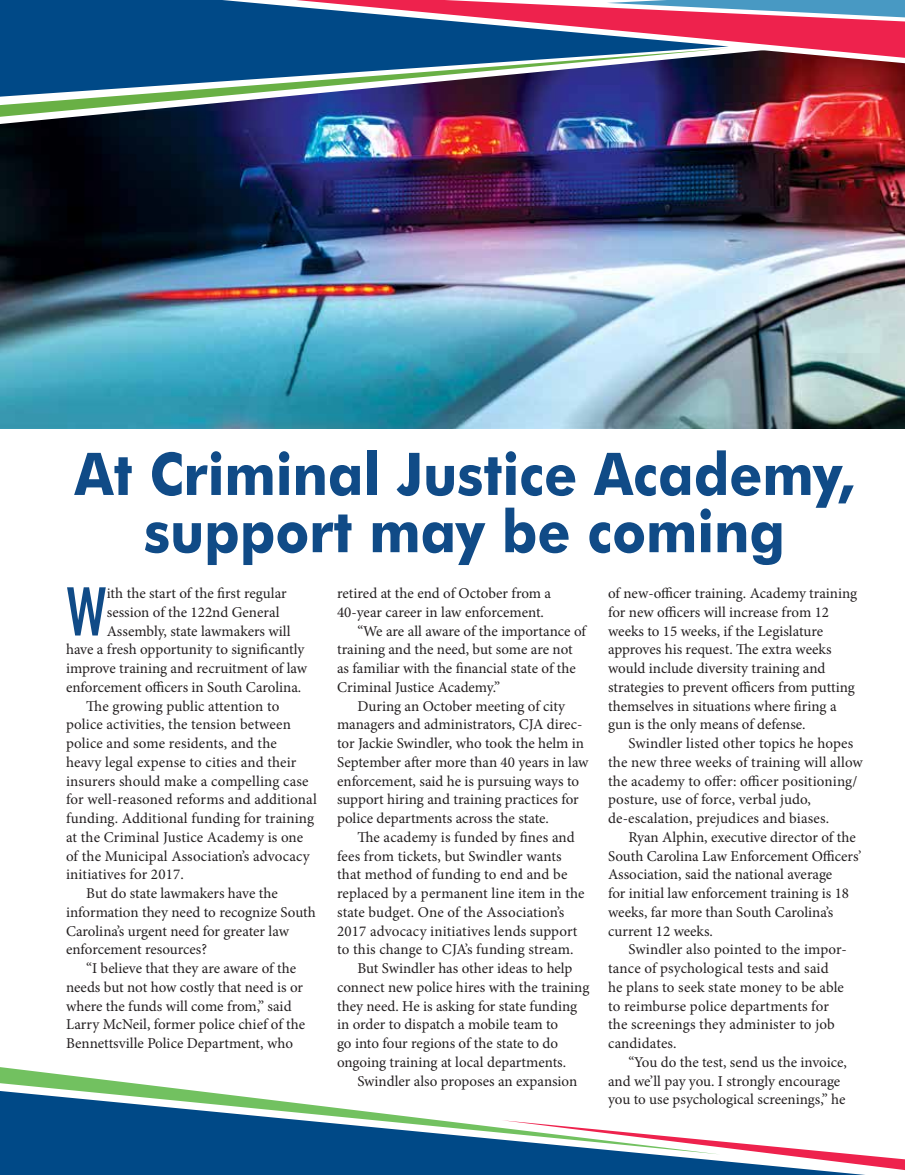
<style>
.page{position:relative;width:905px;height:1175px;background:#fff}
.page>*{position:absolute;margin:0;border:0;box-sizing:border-box;transform-origin:0 0}
.t1{font:500 condensed 67.65px "Futura BT";color:#104b87}
.t2{font:700 58.8px/57.2px "Futura BT";color:#104b87;text-align:center;scale:.92 1}
.t3{font:15px/18.8px "Minion Pro";color:#231f20}
</style>
<div class="page">
<img style="left:0;top:124px;width:904px;height:304px">
<img style="left:0;top:87px;width:904px;height:37px">
<div style="left:0;top:0;width:152px;height:48px;background:#004987"></div>
<svg style="left:0;top:48px;width:728px;height:72px;background:#41557e"></svg>
<svg style="left:152px;top:0;width:752px;height:87px;background:#415476"></svg>
<svg style="left:248px;top:0;width:656px;height:63px;background:#7d6089"></svg>
<div style="left:0;top:1154px;width:501px;height:20px;background:#004987"></div>
<svg style="left:0;top:1067px;width:501px;height:87px"></svg>
<svg style="left:501px;top:1120px;width:403px;height:54px"></svg>
<h2 class="t2" style="left:75px;top:445px;width:849px">At Criminal Justice Academy, support may be coming</h2>
<p class="t3" style="left:337px;top:584px;width:216px">retired at the end of October from a</p>
<p class="t3" style="left:337px;top:602px;width:208px">40-year career in law enforcement.</p>
<p class="t3" style="left:357px;top:621px;width:230px">“We are all aware of the importance of</p>
<p class="t3" style="left:337px;top:640px;width:237px">training and the need, but some are not</p>
<p class="t3" style="left:337px;top:659px;width:240px">as familiar with the financial state of the</p>
<p class="t3" style="left:337px;top:677px;width:164px">Criminal Justice Academy.”</p>
<p class="t3" style="left:357px;top:696px;width:209px">During an October meeting of city</p>
<p class="t3" style="left:337px;top:715px;width:247px">managers and administrators, CJA direc-</p>
<p class="t3" style="left:337px;top:734px;width:248px">tor Jackie Swindler, who took the helm in</p>
<p class="t3" style="left:337px;top:752px;width:253px">September after more than 40 years in law</p>
<p class="t3" style="left:337px;top:771px;width:243px">enforcement, said he is pursuing ways to</p>
<p class="t3" style="left:337px;top:790px;width:243px">support hiring and training practices for</p>
<p class="t3" style="left:337px;top:809px;width:213px">police departments across the state.</p>
<p class="t3" style="left:357px;top:827px;width:219px">The academy is funded by fines and</p>
<p class="t3" style="left:337px;top:846px;width:226px">fees from tickets, but Swindler wants</p>
<p class="t3" style="left:337px;top:865px;width:232px">that method of funding to end and be</p>
<p class="t3" style="left:337px;top:884px;width:249px">replaced by a permanent line item in the</p>
<p class="t3" style="left:337px;top:902px;width:229px">state budget. One of the Association’s</p>
<p class="t3" style="left:337px;top:921px;width:242px">2017 advocacy initiatives lends support</p>
<p class="t3" style="left:337px;top:940px;width:238px">to this change to CJA’s funding stream.</p>
<p class="t3" style="left:357px;top:959px;width:216px">But Swindler has other ideas to help</p>
<p class="t3" style="left:337px;top:977px;width:254px">connect new police hires with the training</p>
<p class="t3" style="left:337px;top:996px;width:241px">they need. He is asking for state funding</p>
<p class="t3" style="left:337px;top:1015px;width:223px">in order to dispatch a mobile team to</p>
<p class="t3" style="left:337px;top:1034px;width:222px">go into four regions of the state to do</p>
<p class="t3" style="left:337px;top:1052px;width:231px">ongoing training at local departments.</p>
<p class="t3" style="left:357px;top:1071px;width:221px">Swindler also proposes an expansion</p>
<h1 class="t1" style="left:66px;top:570px;width:42px">W</h1>
<p class="t3" style="left:107px;top:584px;width:181px">ith the start of the first regular</p>
<p class="t3" style="left:608px;top:584px;width:251px">of new-officer training. Academy training for new officers will increase from 12 weeks to 15 weeks, if the Legislature approves his request. The extra weeks would include diversity training and strategies to prevent officers from putting themselves in situations where firing a gun is the only means of defense.</p>
<p class="t3" style="left:608px;top:734px;width:256px;text-indent:20px">Swindler listed other topics he hopes the new three weeks of training will allow the academy to offer: officer positioning/ posture, use of force, verbal judo, de-escalation, prejudices and biases.</p>
<p class="t3" style="left:608px;top:827px;width:255px;text-indent:20px">Ryan Alphin, executive director of the South Carolina Law Enforcement Officers’ Association, said the national average<br>for initial law enforcement training is 18 weeks, far more than South Carolina’s current 12 weeks.</p>
<p class="t3" style="left:608px;top:940px;width:240px;text-indent:20px">Swindler also pointed to the impor&shy;tance of psychological tests and said he plans to seek state money to be able to reimburse police departments for the screenings they administer to job candidates.</p>
<p class="t3" style="left:608px;top:1052px;width:240px;text-indent:20px">“You do the test, send us the invoice, and we’ll pay you. I strongly encourage you to use psychological screenings,” he</p>
<p class="t3" style="left:107px;top:602px;width:174px">session of the 122nd General</p>
<p class="t3" style="left:107px;top:621px;width:185px">Assembly, state lawmakers will</p>
<p class="t3" style="left:66px;top:640px;width:240px">have a fresh opportunity to significantly</p>
<p class="t3" style="left:66px;top:659px;width:243px">improve training and recruitment of law</p>
<p class="t3" style="left:66px;top:677px;width:237px">enforcement officers in South Carolina.</p>
<p class="t3" style="left:86px;top:696px;width:194px">The growing public attention to</p>
<p class="t3" style="left:66px;top:715px;width:226px">police activities, the tension between</p>
<p class="t3" style="left:66px;top:734px;width:212px">police and some residents, and the</p>
<p class="t3" style="left:66px;top:752px;width:232px">heavy legal expense to cities and their</p>
<p class="t3" style="left:66px;top:771px;width:244px">insurers should make a compelling case</p>
<p class="t3" style="left:66px;top:790px;width:252px">for well-reasoned reforms and additional</p>
<p class="t3" style="left:66px;top:809px;width:250px">funding. Additional funding for training</p>
<p class="t3" style="left:66px;top:827px;width:239px">at the Criminal Justice Academy is one</p>
<p class="t3" style="left:66px;top:846px;width:245px">of the Municipal Association’s advocacy</p>
<p class="t3" style="left:66px;top:865px;width:119px">initiatives for 2017.</p>
<p class="t3" style="left:86px;top:884px;width:193px">But do state lawmakers have the</p>
<p class="t3" style="left:66px;top:902px;width:251px">information they need to recognize South</p>
<p class="t3" style="left:66px;top:921px;width:224px">Carolina’s urgent need for greater law</p>
<p class="t3" style="left:66px;top:940px;width:143px">enforcement resources?</p>
<p class="t3" style="left:86px;top:959px;width:211px">“I believe that they are aware of the</p>
<p class="t3" style="left:66px;top:977px;width:238px">needs but not how costly that need is or</p>
<p class="t3" style="left:66px;top:996px;width:227px">where the funds will come from,” said</p>
<p class="t3" style="left:66px;top:1015px;width:241px">Larry McNeil, former police chief of the</p>
<p class="t3" style="left:66px;top:1034px;width:228px">Bennettsville Police Department, who</p>
</div>
